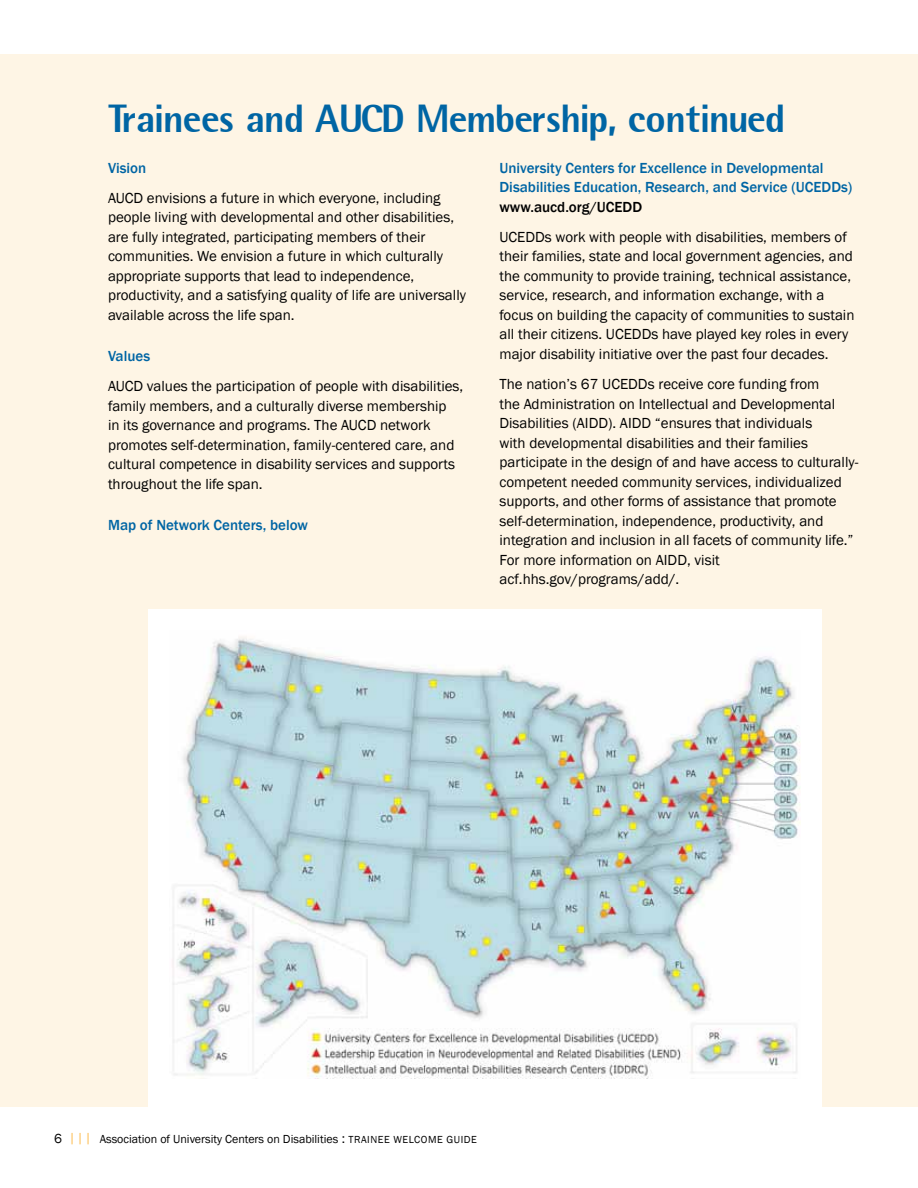
<style>
.page{position:relative;width:918px;height:1188px;background:#fff}
.page>*{position:absolute;margin:0;border:0;box-sizing:border-box;transform-origin:0 0}
.page_head{font:39px "Libre Semi Sans Black S Si";color:#0065a4}
.body-main_10_13{font:15px/19.5px "Franklin Gothic";color:#000}
.body-subheads_blue_N{font:500 15px/19.5px "Franklin Gothic";color:#0065a4}
.body-subheads_blue{font:500 15px "Franklin Gothic";color:#0065a4}
.body-website_sp_afte{font:500 15px "Franklin Gothic";color:#000}
.t1{font:12px "Franklin Gothic";color:#000}
.s1{font-size:13.5px}
.s2{font-size:13.5px;color:#fdbe56}
.s3{font-size:10.5px}
</style>
<div class="page">
<div style="left:0;top:54px;width:918px;height:1053px;background:#fef5e5"></div>
<div style="left:148px;top:609px;width:674px;height:498px;background:#fff"></div>
<img style="left:172px;top:637px;width:628px;height:441px">
<p class="page_head" style="left:108px;top:93px;width:678px">Trainees and AUCD Membership, continued</p>
<p class="body-subheads_blue" style="left:108px;top:158px;width:40px">Vision</p>
<p class="body-main_10_13" style="left:108px;top:188px;width:360px">AUCD envisions a future in which everyone, including people living with developmental and other disabilities, are fully integrated, participating members of their communities. We envision a future in which culturally appropriate supports that lead to independence, productivity, and a satisfying quality of life are universally available across the life span.</p>
<p class="body-subheads_blue" style="left:108px;top:347px;width:44px">Values</p>
<p class="body-main_10_13" style="left:108px;top:377px;width:357px">AUCD values the participation of people with disabilities, family members, and a culturally diverse membership<br>in its governance and programs. The AUCD network promotes self-determination, family-centered care, and cultural competence in disability services and supports throughout the life span.</p>
<p class="body-subheads_blue" style="left:108px;top:516px;width:201px">Map of Network Centers, below</p>
<p class="body-subheads_blue_N" style="left:500px;top:158px;width:354px">University Centers for Excellence in Developmental<br>Disabilities Education, Research, and Service (UCEDDs)</p>
<p class="body-website_sp_afte" style="left:500px;top:197px;width:144px">www.aucd.org/UCEDD</p>
<p class="body-main_10_13" style="left:500px;top:227px;width:357px">UCEDDs work with people with disabilities, members of their families, state and local government agencies, and the community to provide training, technical assistance, service, research, and information exchange, with a focus on building the capacity of communities to sustain all their citizens. UCEDDs have played key roles in every major disability initiative over the past four decades.</p>
<p class="body-main_10_13" style="left:500px;top:375px;width:361px">The nation’s 67 UCEDDs receive core funding from<br>the Administration on Intellectual and Developmental Disabilities (AIDD). AIDD “ensures that individuals<br>with developmental disabilities and their families participate in the design of and have access to culturally&shy;competent needed community services, individualized supports, and other forms of assistance that promote self-determination, independence, productivity, and integration and inclusion in all facets of community life.” For more information on AIDD, visit acf.hhs.gov/programs/add/.</p>
<p class="t1" style="left:54px;top:1132px;width:424px"><span class="s1">6</span> <span class="s2">|||</span> Association of University Centers on Disabilities <span class="s1">:</span> <span class="s3">TRAINEE WELCOME GUIDE</span></p>
</div>
